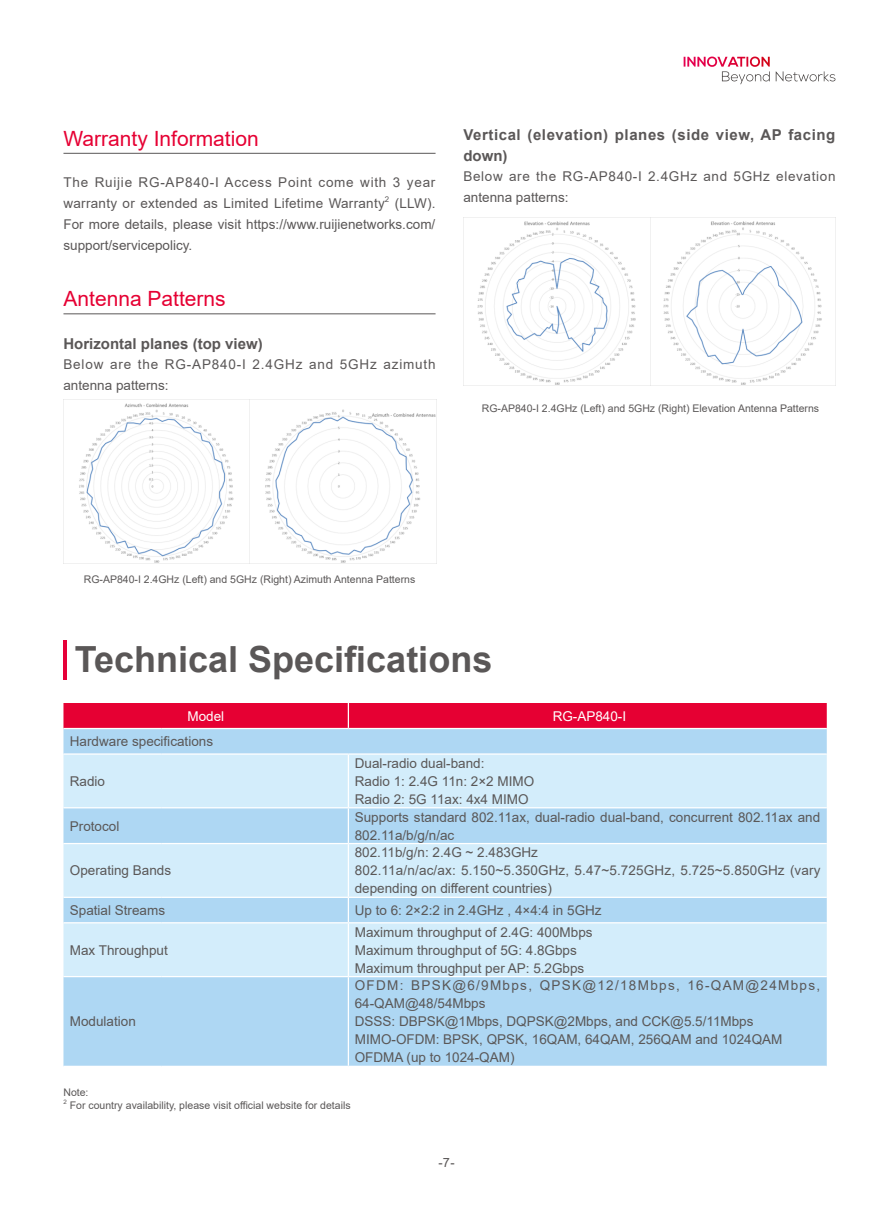
<style>
.page{position:relative;width:893px;height:1212px;background:#fff}
.page>*{position:absolute;margin:0;border:0;box-sizing:border-box;transform-origin:0 0}
.t1{font:700 36px "Arial";color:#5a5757}
.正文{font:21px "Arial";color:#e60033}
.正文-2{font:700 15px/21px "Arial";letter-spacing:.04em;color:#5a5757}
.正文-3{font:700 15px "Arial";color:#5a5757}
.正文-4{font:13.5px/18px "Arial";color:#5a5757}
.正文-5{font:13.5px/21px "Arial";letter-spacing:.02em;color:#5a5757}
.正文-6{font:13.5px/18px "Arial";letter-spacing:.095em;color:#5a5757}
.正文-7{font:13.5px/21px "Arial";letter-spacing:.05em;color:#5a5757}
.正文-8{font:13.5px/21px "Arial";letter-spacing:.06em;color:#5a5757}
.t2{font:13.5px "Arial";color:#fff}
.t3{font:12.75px "Arial";color:#5a5757}
.t4{font:10.5px "Arial";color:#5a5757}
.正文-9{font:7.8px "Arial";color:#5a5757}
.t5{font:6.15px "Arial";color:#5a5757}
</style>
<div class="page">
<svg style="left:684px;top:57px;width:86px;height:27px"></svg>
<svg style="left:776px;top:71px;width:59px;height:10px"></svg>
<hr style="left:63px;top:314px;width:373px;height:1px;background:#5a5757">
<img style="left:63px;top:400px;width:373px;height:163px">
<img style="left:463px;top:218px;width:359px;height:167px">
<div style="left:63px;top:729px;width:764px;height:337px;background:#aed7f3"></div>
<svg style="left:63px;top:755px;width:764px;height:221px;background:#c9e7f8"></svg>
<hr style="left:63px;top:753px;width:98px;height:2px;background:#fff">
<hr style="left:161px;top:753px;width:187px;height:2px;background:#fff">
<hr style="left:63px;top:807px;width:98px;height:1px;background:#fff">
<hr style="left:161px;top:807px;width:187px;height:1px;background:#fff">
<hr style="left:63px;top:843px;width:98px;height:1px;background:#fff">
<hr style="left:161px;top:843px;width:187px;height:1px;background:#fff">
<hr style="left:63px;top:897px;width:98px;height:1px;background:#fff">
<hr style="left:161px;top:897px;width:187px;height:1px;background:#fff">
<hr style="left:63px;top:922px;width:98px;height:1px;background:#fff">
<hr style="left:161px;top:922px;width:187px;height:1px;background:#fff">
<hr style="left:63px;top:976px;width:98px;height:1px;background:#fff">
<hr style="left:161px;top:976px;width:187px;height:1px;background:#fff">
<hr style="left:348px;top:753px;width:479px;height:2px;background:#fff">
<hr style="left:348px;top:755px;width:1px;height:52px;background:#fff">
<hr style="left:348px;top:807px;width:479px;height:1px;background:#fff">
<hr style="left:348px;top:808px;width:1px;height:35px;background:#fff">
<hr style="left:348px;top:843px;width:479px;height:1px;background:#fff">
<hr style="left:348px;top:844px;width:1px;height:53px;background:#fff">
<hr style="left:348px;top:897px;width:479px;height:1px;background:#fff">
<svg style="left:348px;top:898px;width:1px;height:24px"></svg>
<hr style="left:348px;top:922px;width:479px;height:1px;background:#fff">
<hr style="left:348px;top:923px;width:1px;height:53px;background:#fff">
<hr style="left:348px;top:976px;width:479px;height:1px;background:#fff">
<hr style="left:348px;top:977px;width:1px;height:89px;background:#fff">
<div style="left:63px;top:703px;width:764px;height:25px;background:#e60033"></div>
<hr style="left:64px;top:640px;width:3px;height:40px;background:#e60039">
<hr style="left:63px;top:153px;width:373px;height:1px;background:#5a5757">
<p class="正文" style="left:63px;top:124px;width:197px">Warranty Information</p>
<p class="正文-5" style="left:63px;top:172px;width:373px">The Ruijie RG-AP840-I Access Point come with 3 year warranty or extended as Limited Lifetime Warranty</p>
<p class="正文-9" style="left:385px;top:194px;width:6px">2</p>
<p class="正文-4" style="left:63px;top:193px;width:374px;line-height:21px;text-align:justify;text-indent:331px">(LLW).<br>For more details, please visit https://www.ruijienetworks.com/ support/servicepolicy.</p>
<p class="正文" style="left:63px;top:284px;width:164px">Antenna Patterns</p>
<p class="正文-3" style="left:63px;top:333px;width:201px">Horizontal planes (top view)</p>
<p class="正文-8" style="left:63px;top:353px;width:374px">Below are the RG-AP840-I 2.4GHz and 5GHz azimuth antenna patterns:</p>
<p class="正文-2" style="left:463px;top:125px;width:373px">Vertical (elevation) planes (side view, AP facing down)</p>
<p class="正文-7" style="left:463px;top:166px;width:374px">Below are the RG-AP840-I 2.4GHz and 5GHz elevation antenna patterns:</p>
<p class="t4" style="left:482px;top:401px;width:339px">RG-AP840-I 2.4GHz (Left) and 5GHz (Right) Elevation Antenna Patterns</p>
<p class="t4" style="left:84px;top:572px;width:333px">RG-AP840-I 2.4GHz (Left) and 5GHz (Right) Azimuth Antenna Patterns</p>
<p class="t1" style="left:75px;top:634px;width:419px">Technical Specifications</p>
<p class="t2" style="left:188px;top:706px;width:38px">Model</p>
<p class="t2" style="left:553px;top:706px;width:75px">RG-AP840-I</p>
<p class="正文-4" style="left:70px;top:732px;width:145px">Hardware specifications</p>
<p class="正文-4" style="left:70px;top:772px;width:37px">Radio</p>
<p class="正文-4" style="left:355px;top:754px;width:131px">Dual-radio dual-band:</p>
<p class="正文-4" style="left:355px;top:772px;width:181px">Radio 1: 2.4G 11n: 2×2 MIMO</p>
<p class="正文-4" style="left:355px;top:790px;width:175px">Radio 2: 5G 11ax: 4x4 MIMO</p>
<p class="正文-4" style="left:70px;top:817px;width:51px">Protocol</p>
<p class="正文-4" style="left:355px;top:808px;width:467px">Supports standard 802.11ax, dual-radio dual-band, concurrent 802.11ax and<br>802.11a/b/g/n/ac</p>
<p class="正文-4" style="left:70px;top:861px;width:103px">Operating Bands</p>
<p class="正文-4" style="left:355px;top:843px;width:185px">802.11b/g/n: 2.4G ~ 2.483GHz</p>
<p class="正文-4" style="left:355px;top:861px;width:467px">802.11a/n/ac/ax: 5.150~5.350GHz, 5.47~5.725GHz, 5.725~5.850GHz (vary depending on different countries)</p>
<p class="正文-4" style="left:70px;top:901px;width:97px">Spatial Streams</p>
<p class="正文-4" style="left:355px;top:901px;width:248px">Up to 6: 2×2:2 in 2.4GHz , 4×4:4 in 5GHz</p>
<p class="正文-4" style="left:70px;top:941px;width:100px">Max Throughput</p>
<p class="正文-4" style="left:355px;top:923px;width:239px">Maximum throughput of 2.4G: 400Mbps</p>
<p class="正文-4" style="left:355px;top:941px;width:224px">Maximum throughput of 5G: 4.8Gbps</p>
<p class="正文-4" style="left:355px;top:959px;width:231px">Maximum throughput per AP: 5.2Gbps</p>
<p class="正文-4" style="left:70px;top:1012px;width:68px">Modulation</p>
<p class="正文-6" style="left:355px;top:976px;width:467px">OFDM: BPSK@6/9Mbps, QPSK@12/18Mbps, 16-QAM@24Mbps,<br>64-QAM@48/54Mbps</p>
<p class="正文-4" style="left:355px;top:1012px;width:400px">DSSS: DBPSK@1Mbps, DQPSK@2Mbps, and CCK@5.5/11Mbps</p>
<p class="正文-4" style="left:355px;top:1030px;width:429px">MIMO-OFDM: BPSK, QPSK, 16QAM, 64QAM, 256QAM and 1024QAM</p>
<p class="正文-4" style="left:355px;top:1048px;width:161px">OFDMA (up to 1024-QAM)</p>
<p class="t4" style="left:63px;top:1085px;width:27px">Note:</p>
<p class="t5" style="left:63px;top:1097px;width:5px">2</p>
<p class="t4" style="left:70px;top:1098px;width:282px">For country availability, please visit official website for details</p>
<p class="t3" style="left:438px;top:1153px;width:18px">-7-</p>
</div>
